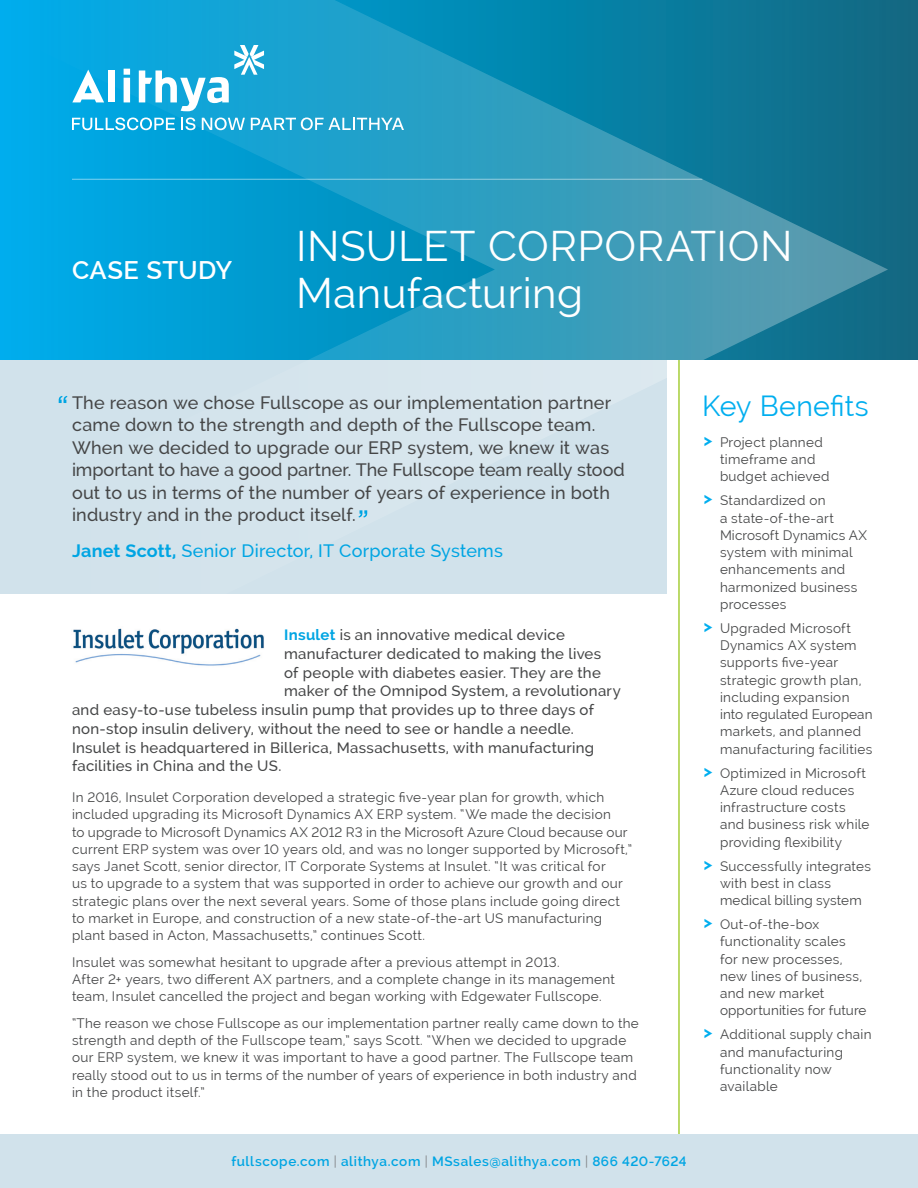
<style>
.page{position:relative;width:918px;height:1188px;background:#fff}
.page>*{position:absolute;margin:0;border:0;box-sizing:border-box;transform-origin:0 0}
.t1{font:42px/46.5px "Raleway";letter-spacing:.01em;color:#fff}
.t2{font:28.5px "Raleway";letter-spacing:.015em;color:#00aeef}
.t3{font:600 25.5px "Raleway";letter-spacing:.015em;color:#fff}
.quote{font:500 18px/22.5px "Raleway";letter-spacing:.01em;color:#454647}
.quote-2{font:500 18px "Raleway";letter-spacing:.01em;color:#00a5e3}
.intro{font:500 15px "Raleway";letter-spacing:.02em;color:#454647}
.t4{font:13.5px/17.2px "Raleway";letter-spacing:.025em;color:#454647}
.t5{font:600 13.5px "Raleway";letter-spacing:.04em;color:#00a5e3}
.s1{font-weight:700}
.s2{font-weight:700;color:#00a5e3}
.s3{font-family:"DIN Medium Alternate";font-size:20.25px;color:#00aeef}
.s4{font-weight:400;color:#808285}
</style>
<div class="page">
<div style="left:0;top:0;width:918px;height:360px;background:#146882"></div>
<svg style="left:0;top:0;width:888px;height:594px"></svg>
<svg style="left:59px;top:396px;width:8px;height:7px"></svg>
<svg style="left:72px;top:70px;width:32px;height:32px"></svg>
<div style="left:108px;top:70px;width:7px;height:32px;background:#fff"></div>
<svg style="left:124px;top:69px;width:6px;height:33px"></svg>
<svg style="left:139px;top:45px;width:125px;height:66px"></svg>
<svg style="left:72px;top:118px;width:103px;height:12px"></svg>
<svg style="left:181px;top:118px;width:14px;height:12px"></svg>
<svg style="left:202px;top:118px;width:43px;height:12px"></svg>
<svg style="left:251px;top:118px;width:153px;height:12px"></svg>
<hr style="left:72px;top:179px;width:630px;height:1px;background:#fff">
<div style="left:0;top:1134px;width:918px;height:54px;background:#d1e2eb"></div>
<hr style="left:678px;top:360px;width:2px;height:774px;background:#a6ce39">
<svg style="left:359px;top:510px;width:8px;height:8px"></svg>
<img style="left:73px;top:628px;width:191px;height:38px">
<p class="t3" style="left:72px;top:255px;width:162px">CASE STUDY</p>
<p class="t1" style="left:296px;top:223px;width:498px">INSULET CORPORATION<br>Manufacturing</p>
<p class="quote" style="left:72px;top:391px;width:554px">The reason we chose Fullscope as our implementation partner came down to the strength and depth of the Fullscope team.<br>When we decided to upgrade our ERP system, we knew it was important to have a good partner. The Fullscope team really stood out to us in terms of the number of years of experience in both industry and in the product itself.</p>
<p class="quote-2" style="left:72px;top:541px;width:432px"><span class="s1">Janet Scott,</span> Senior Director, IT Corporate Systems</p>
<p class="intro" style="left:284px;top:626px;width:282px"><span class="s2">Insulet</span> is an innovative medical device</p>
<p class="intro" style="left:284px;top:645px;width:319px">manufacturer dedicated to making the lives</p>
<p class="intro" style="left:284px;top:664px;width:318px">of people with diabetes easier. They are the</p>
<p class="intro" style="left:284px;top:682px;width:338px">maker of the Omnipod System, a revolutionary</p>
<p class="intro" style="left:72px;top:701px;width:524px">and easy-to-use tubeless insulin pump that provides up to three days of</p>
<p class="intro" style="left:72px;top:720px;width:503px">non-stop insulin delivery, without the need to see or handle a needle.</p>
<p class="intro" style="left:72px;top:739px;width:524px">Insulet is headquartered in Billerica, Massachusetts, with manufacturing</p>
<p class="intro" style="left:72px;top:757px;width:211px">facilities in China and the US.</p>
<p class="t4" style="left:72px;top:789px;width:562px">In 2016, Insulet Corporation developed a strategic five-year plan for growth, which included upgrading its Microsoft Dynamics AX ERP system. “We made the decision<br>to upgrade to Microsoft Dynamics AX 2012 R3 in the Microsoft Azure Cloud because our current ERP system was over 10 years old, and was no longer supported by Microsoft,” says Janet Scott, senior director, IT Corporate Systems at Insulet. “It was critical for<br>us to upgrade to a system that was supported in order to achieve our growth and our strategic plans over the next several years. Some of those plans include going direct to market in Europe, and construction of a new state-of-the-art US manufacturing plant based in Acton, Massachusetts,” continues Scott.</p>
<p class="t4" style="left:72px;top:953px;width:545px">Insulet was somewhat hesitant to upgrade after a previous attempt in 2013.<br>After 2+ years, two different AX partners, and a complete change in its management team, Insulet cancelled the project and began working with Edgewater Fullscope.</p>
<p class="t4" style="left:72px;top:1015px;width:568px">“The reason we chose Fullscope as our implementation partner really came down to the strength and depth of the Fullscope team,” says Scott. “When we decided to upgrade our ERP system, we knew it was important to have a good partner. The Fullscope team really stood out to us in terms of the number of years of experience in both industry and in the product itself.”</p>
<h1 class="t2" style="left:702px;top:389px;width:168px">Key Benefits</h1>
<p class="t4" style="left:720px;top:433px;width:111px;text-indent:-18px"><span class="s3">›</span> Project planned timeframe and budget achieved</p>
<p class="t4" style="left:720px;top:492px;width:149px;text-indent:-18px"><span class="s3">›</span> Standardized on<br>a state-of-the-art<br>Microsoft Dynamics AX system with minimal enhancements and harmonized business processes</p>
<p class="t4" style="left:720px;top:619px;width:154px;text-indent:-18px"><span class="s3">›</span> Upgraded Microsoft<br>Dynamics AX system supports five-year strategic growth plan, including expansion into regulated European markets, and planned manufacturing facilities</p>
<p class="t4" style="left:720px;top:764px;width:151px;text-indent:-18px"><span class="s3">›</span> Optimized in Microsoft<br>Azure cloud reduces infrastructure costs and business risk while providing flexibility</p>
<p class="t4" style="left:720px;top:857px;width:153px;text-indent:-18px"><span class="s3">›</span> Successfully integrates with best in class medical billing system</p>
<p class="t4" style="left:720px;top:916px;width:148px;text-indent:-18px"><span class="s3">›</span> Out-of-the-box functionality scales for new processes, new lines of business, and new market opportunities for future</p>
<p class="t4" style="left:720px;top:1026px;width:153px;text-indent:-18px"><span class="s3">›</span> Additional supply chain and manufacturing functionality now available</p>
<p class="t5" style="left:231px;top:1153px;width:457px">fullscope.com <span class="s4">|</span> alithya.com <span class="s4">|</span> MSsales@alithya.com <span class="s4">|</span> 866 420-7624</p>
</div>
